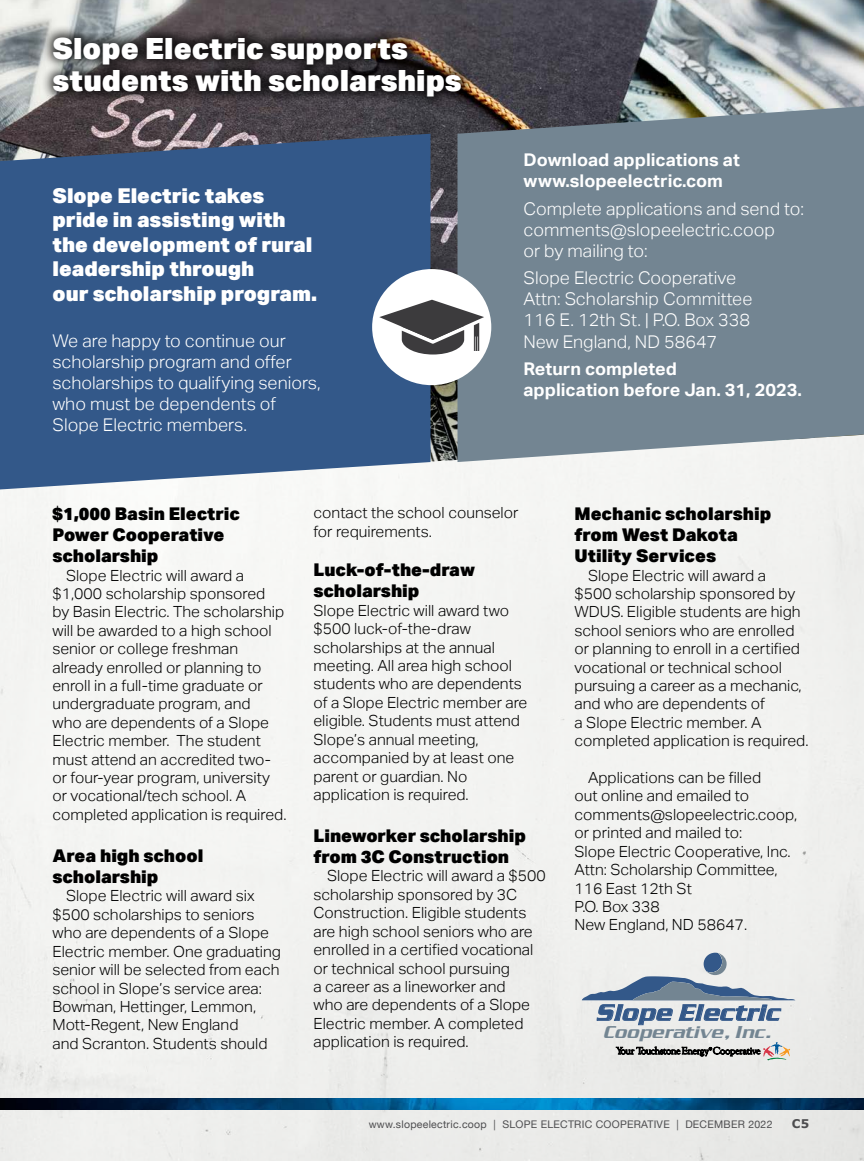
<style>
.page{position:relative;width:864px;height:1161px;background:#fff}
.page>*{position:absolute;margin:0;border:0;box-sizing:border-box;transform-origin:0 0}
.t1{font:900 29.25px/32.7px "Aktiv Grotesk";color:#fff}
.t2{font:italic 24.15px "Boost SSK";letter-spacing:.01em;color:#335889}
.t3{font:900 20.4px/24.6px "Aktiv Grotesk";color:#fff}
.t4{font:italic 18.45px "Boost SSK";letter-spacing:-.01em;color:#738592}
.t5{font:300 17.55px/21px "Aktiv Grotesk";color:#fff}
.t6{font:900 17.55px/21px "Aktiv Grotesk";color:#000}
.t7{font:700 17.55px/21px "Aktiv Grotesk";color:#fff}
.t8{font:300 15.3px/18.5px "Aktiv Grotesk";color:#000}
.t9{font:700 12px "Verdana";color:#4d4d4f}
.t10{font:10.5px "Helvetica Neue";letter-spacing:.025em;color:#4d4d4f}
</style>
<div class="page">
<img style="left:0;top:488px;width:864px;height:673px">
<img style="left:0;top:1099px;width:864px;height:11px">
<img style="left:0;top:0;width:864px;height:488px">
<svg style="left:0;top:134px;width:430px;height:355px;fill:#335889"></svg>
<svg style="left:458px;top:106px;width:406px;height:356px;fill:#738592"></svg>
<div style="left:372px;top:269px;width:119px;height:116px;background:#fff;border-radius:50%"></div>
<svg style="left:379px;top:300px;width:105px;height:55px"></svg>
<div style="left:40px;top:25px;width:434px;height:84px;background:#000;opacity:.75"></div>
<svg style="left:582px;top:953px;width:213px;height:72px"></svg>
<svg style="left:616px;top:1042px;width:174px;height:18px"></svg>
<h1 class="t1" style="left:52px;top:31px;width:411px">Slope Electric supports students with scholarships</h1>
<h3 class="t3" style="left:52px;top:183px;width:266px">Slope Electric takes pride in assisting with the development of rural leadership through<br>our scholarship program.</h3>
<p class="t5" style="left:52px;top:330px;width:270px">We are happy to continue our scholarship program and offer scholarships to qualifying seniors, who must be dependents of<br>Slope Electric members.</p>
<p class="t7" style="left:524px;top:149px;width:218px">Download applications at www.slopeelectric.com</p>
<p class="t5" style="left:524px;top:198px;width:282px">Complete applications and send to: comments@slopeelectric.coop<br>or by mailing to:</p>
<p class="t5" style="left:524px;top:268px;width:230px">Slope Electric Cooperative<br>Attn: Scholarship Committee<br>116 E. 12th St. | P.O. Box 338<br>New England, ND 58647</p>
<p class="t7" style="left:524px;top:359px;width:280px">Return completed<br>application before Jan. 31, 2023.</p>
<p class="t6" style="left:52px;top:503px;width:189px">$1,000 Basin Electric<br>Power Cooperative scholarship</p>
<p class="t8" style="left:53px;top:566px;width:235px;text-indent:13px">Slope Electric will award a $1,000 scholarship sponsored<br>by Basin Electric. The scholarship will be awarded to a high school senior or college freshman already enrolled or planning to enroll in a full-time graduate or undergraduate program, and<br>who are dependents of a Slope<br>Electric member. The student must attend an accredited two&shy;or four-year program, university or vocational/tech school. A completed application is required.</p>
<p class="t6" style="left:52px;top:845px;width:152px">Area high school scholarship</p>
<p class="t8" style="left:53px;top:887px;width:230px;text-indent:13px">Slope Electric will award six $500 scholarships to seniors who are dependents of a Slope<br>Electric member. One graduating senior will be selected from each school in Slope’s service area:<br>Bowman, Hettinger, Lemmon,<br>Mott-Regent, New England<br>and Scranton. Students should</p>
<p class="t8" style="left:313px;top:504px;width:206px">contact the school counselor for requirements.</p>
<p class="t6" style="left:314px;top:559px;width:163px">Luck-of-the-draw scholarship</p>
<p class="t8" style="left:314px;top:601px;width:215px">Slope Electric will award two $500 luck-of-the-draw scholarships at the annual meeting. All area high school students who are dependents of a Slope Electric member are eligible. Students must attend<br>Slope’s annual meeting, accompanied by at least one parent or guardian. No application is required.</p>
<p class="t6" style="left:314px;top:825px;width:214px">Lineworker scholarship from 3C Construction</p>
<p class="t8" style="left:314px;top:867px;width:234px;text-indent:13px">Slope Electric will award a $500 scholarship sponsored by 3C<br>Construction. Eligible students are high school seniors who are enrolled in a certified vocational or technical school pursuing<br>a career as a lineworker and<br>who are dependents of a Slope<br>Electric member. A completed application is required.</p>
<p class="t6" style="left:574px;top:503px;width:198px">Mechanic scholarship from West Dakota<br>Utility Services</p>
<p class="t8" style="left:575px;top:566px;width:235px;text-indent:13px">Slope Electric will award a<br>$500 scholarship sponsored by<br>WDUS. Eligible students are high school seniors who are enrolled or planning to enroll in a certified vocational or technical school pursuing a career as a mechanic, and who are dependents of<br>a Slope Electric member. A completed application is required.</p>
<p class="t8" style="left:575px;top:769px;width:224px;text-indent:13px">Applications can be filled<br>out online and emailed to comments@slopeelectric.coop, or printed and mailed to:<br>Slope Electric Cooperative, Inc.<br>Attn: Scholarship Committee,<br>116 East 12th St<br>P.O. Box 338<br>New England, ND 58647.</p>
<h2 class="t2" style="left:596px;top:999px;width:186px">Slope Electric</h2>
<p class="t4" style="left:605px;top:1021px;width:168px">Cooperative, Inc.</p>
<p class="t10" style="left:369px;top:1116px;width:405px">www.slopeelectric.coop | SLOPE ELECTRIC COOPERATIVE | DECEMBER 2022</p>
<p class="t9" style="left:792px;top:1115px;width:19px">C5</p>
</div>
